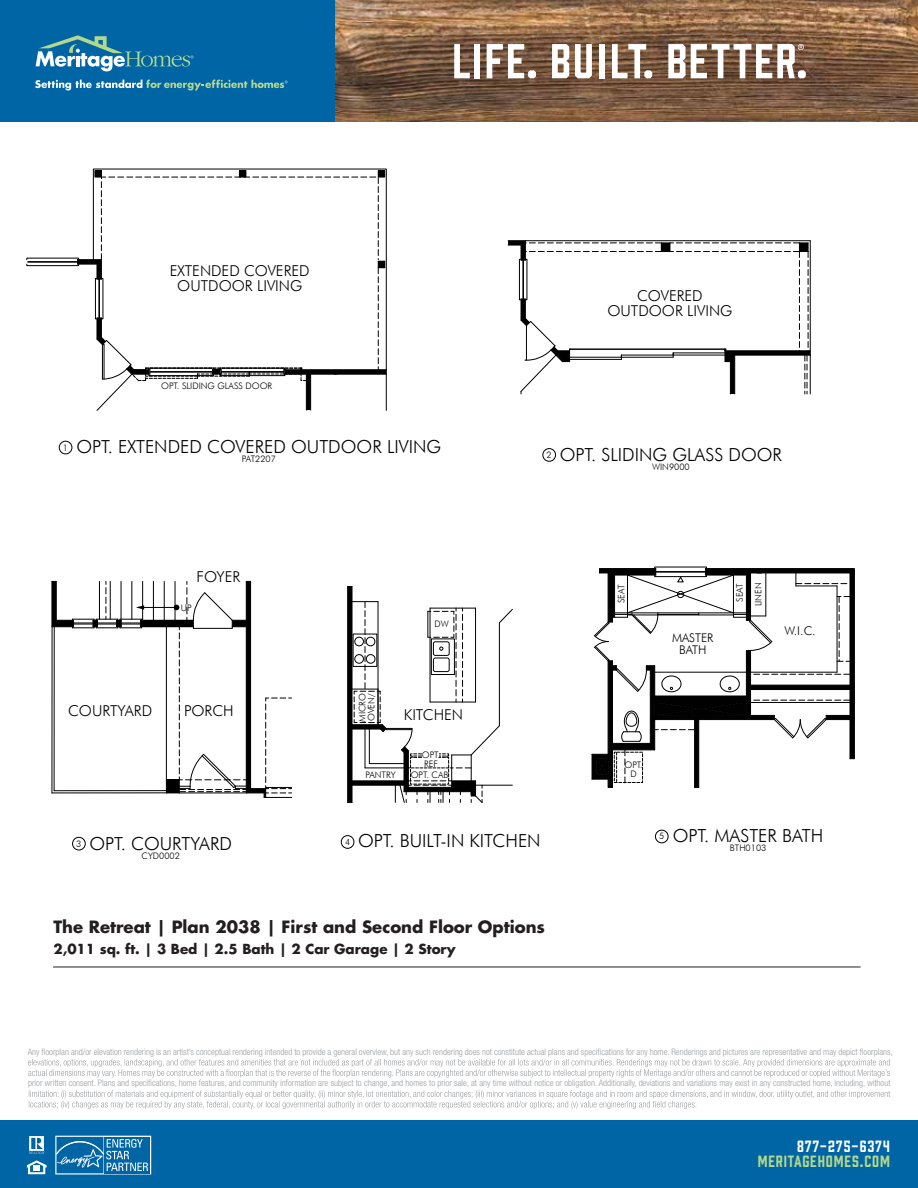
<style>
.page{position:relative;width:918px;height:1188px;background:#fff}
.page>*{position:absolute;margin:0;border:0;box-sizing:border-box;transform-origin:0 0}
.t1{font:300 18px "Futura BT";color:#010101}
.t2{font:700 16.5px "Futura Std";color:#231f20}
.t3{font:300 15px/15px "Futura BT";color:#010101;text-align:center}
.t4{font:15px "Prohibition";letter-spacing:.06em;color:#b4d88b}
.t5{font:15px "Prohibition";letter-spacing:.085em;color:#fff}
.t6{font:700 13.5px "Futura Std";color:#231f20}
.t7{font:300 12px/12px "Futura BT";color:#010101;text-align:center}
.t8{font:300 condensed 9px "Helvetica Neue LT Std";color:#9d9fa2}
.t9{font:300 9px/9px "Futura BT";color:#010101}
</style>
<div class="page">
<img style="left:335px;top:0;width:583px;height:122px">
<div style="left:0;top:0;width:335px;height:122px;background:#0065a4"></div>
<svg style="left:36px;top:35px;width:158px;height:36px"></svg>
<svg style="left:35px;top:79px;width:253px;height:11px"></svg>
<svg style="left:454px;top:44px;width:16px;height:34px"></svg>
<div style="left:475px;top:44px;width:5px;height:34px;background:#fff"></div>
<svg style="left:487px;top:44px;width:49px;height:34px"></svg>
<svg style="left:552px;top:44px;width:17px;height:34px"></svg>
<svg style="left:575px;top:44px;width:17px;height:34px"></svg>
<div style="left:599px;top:44px;width:6px;height:34px;background:#fff"></div>
<svg style="left:612px;top:44px;width:40px;height:34px"></svg>
<svg style="left:668px;top:44px;width:138px;height:34px"></svg>
<div style="left:0;top:1121px;width:918px;height:67px;background:#0065a4"></div>
<svg style="left:27px;top:1160px;width:20px;height:14px"></svg>
<svg style="left:55px;top:1136px;width:96px;height:39px"></svg>
<svg style="left:29px;top:1136px;width:16px;height:18px"></svg>
<hr style="left:53px;top:967px;width:808px;height:1px;background:#231f20">
<svg style="left:28px;top:1059px;width:862px;height:19px"></svg>
<svg style="left:29px;top:1090px;width:861px;height:19px"></svg>
<div style="left:341px;top:835px;width:13px;height:14px;border:1px solid #000;border-radius:50%"></div>
<div style="left:542px;top:448px;width:14px;height:14px;border:1px solid #000;border-radius:50%"></div>
<div style="left:72px;top:837px;width:14px;height:13px;border:1px solid #000;border-radius:50%"></div>
<div style="left:655px;top:830px;width:14px;height:13px;border:1px solid #000;border-radius:50%"></div>
<div style="left:59px;top:441px;width:13px;height:13px;border:1px solid #000;border-radius:50%"></div>
<div style="left:93px;top:169px;width:294px;height:91px;border:1px solid #000"></div>
<div style="left:378px;top:170px;width:7px;height:7px;border:1px solid #000"></div>
<div style="left:95px;top:170px;width:7px;height:7px;border:1px solid #000"></div>
<div style="left:239px;top:170px;width:7px;height:7px;border:1px solid #000"></div>
<div style="left:378px;top:171px;width:7px;height:6px;background:#010101"></div>
<svg style="left:95px;top:171px;width:6px;height:6px"></svg>
<div style="left:239px;top:171px;width:7px;height:6px;background:#010101"></div>
<hr style="left:386px;top:260px;width:1px;height:110px;background:#000">
<hr style="left:386px;top:370px;width:1px;height:40px;background:#000">
<div style="left:26px;top:264px;width:53px;height:2px;border:1px solid #000"></div>
<hr style="left:28px;top:262px;width:50px;height:1px;background:#000">
<hr style="left:28px;top:261px;width:50px;height:1px;background:#000">
<svg style="left:77px;top:259px;width:309px;height:152px"></svg>
<svg style="left:592px;top:568px;width:263px;height:220px"></svg>
<div style="left:140px;top:620px;width:53px;height:7px;background:#000"></div>
<hr style="left:52px;top:792px;width:114px;height:1px;background:#000">
<hr style="left:54px;top:790px;width:112px;height:1px;background:#000">
<hr style="left:153px;top:581px;width:1px;height:39px;background:#000">
<hr style="left:164px;top:581px;width:1px;height:39px;background:#000">
<hr style="left:143px;top:607px;width:34px;height:1px;background:#000">
<hr style="left:52px;top:627px;width:1px;height:166px;background:#000">
<hr style="left:54px;top:627px;width:1px;height:164px;background:#000">
<svg style="left:52px;top:581px;width:92px;height:47px"></svg>
<svg style="left:166px;top:581px;width:126px;height:217px"></svg>
<hr style="left:347px;top:587px;width:1px;height:215px;background:#000">
<svg style="left:348px;top:586px;width:165px;height:217px"></svg>
<svg style="left:508px;top:240px;width:303px;height:154px"></svg>
<div style="left:661px;top:243px;width:9px;height:9px;background:#010101"></div>
<div style="left:799px;top:243px;width:9px;height:9px;background:#010101"></div>
<div style="left:519px;top:259px;width:2px;height:41px;border:1px solid #000"></div>
<hr style="left:523px;top:260px;width:1px;height:39px;background:#000">
<h3 class="t3" style="left:170px;top:263px;width:141px">EXTENDED COVERED<br>OUTDOOR LIVING</h3>
<p class="t9" style="left:161px;top:381px;width:113px">OPT. SLIDING GLASS DOOR</p>
<p class="t9" style="left:63px;top:443px;width:7px">1</p>
<h1 class="t1" style="left:76px;top:436px;width:366px">OPT. EXTENDED COVERED OUTDOOR LIVING</h1>
<p class="t9" style="left:242px;top:455px;width:36px">PAT2207</p>
<h3 class="t3" style="left:607px;top:288px;width:127px">COVERED<br>OUTDOOR LIVING</h3>
<p class="t9" style="left:547px;top:450px;width:7px">2</p>
<h1 class="t1" style="left:560px;top:443px;width:224px">OPT. SLIDING GLASS DOOR</h1>
<p class="t9" style="left:652px;top:462px;width:39px">WIN9000</p>
<h3 class="t3" style="left:197px;top:569px;width:45px">FOYER</h3>
<p class="t9" style="left:181px;top:603px;width:12px">UP</p>
<p class="t9" style="left:435px;top:620px;width:16px">DW</p>
<h3 class="t3" style="left:68px;top:703px;width:86px">COURTYARD</h3>
<h3 class="t3" style="left:184px;top:703px;width:51px">PORCH</h3>
<p class="t9" style="left:358px;top:722px;width:30px;rotate:-90deg">MICRO<br>OVEN/</p>
<h3 class="t3" style="left:404px;top:707px;width:61px">KITCHEN</h3>
<p class="t9" style="left:422px;top:751px;width:20px">OPT.<br>REF</p>
<p class="t9" style="left:365px;top:771px;width:32px">PANTRY</p>
<p class="t9" style="left:411px;top:770px;width:39px">OPT. CAB</p>
<p class="t9" style="left:76px;top:839px;width:7px">3</p>
<h1 class="t1" style="left:89px;top:833px;width:144px">OPT. COURTYARD</h1>
<p class="t9" style="left:142px;top:851px;width:40px">CYD0002</p>
<p class="t9" style="left:345px;top:837px;width:7px">4</p>
<h1 class="t1" style="left:358px;top:829px;width:184px">OPT. BUILT-IN KITCHEN</h1>
<h2 class="t2" style="left:53px;top:916px;width:493px">The Retreat | Plan 2038 | First and Second Floor Options</h2>
<h3 class="t6" style="left:53px;top:940px;width:404px">2,011 sq. ft. | 3 Bed | 2.5 Bath | 2 Car Garage | 2 Story</h3>
<p class="t9" style="left:617px;top:603px;width:20px;rotate:-90deg">SEAT</p>
<p class="t9" style="left:735px;top:602px;width:20px;rotate:-90deg">SEAT</p>
<h3 class="t7" style="left:672px;top:631px;width:43px">MASTER<br>BATH</h3>
<p class="t9" style="left:754px;top:606px;width:25px;rotate:-90deg">LINEN</p>
<h3 class="t7" style="left:785px;top:625px;width:33px">W.I.C.</h3>
<p class="t9" style="left:624px;top:761px;width:20px;text-align:center">OPT.<br>D</p>
<p class="t9" style="left:659px;top:832px;width:7px">5</p>
<h1 class="t1" style="left:673px;top:825px;width:152px">OPT. MASTER BATH</h1>
<p class="t9" style="left:730px;top:843px;width:38px">BTH0103</p>
<p class="t8" style="left:28px;top:1047px;width:867px">Any floorplan and/or elevation rendering is an artist’s conceptual rendering intended to provide a general overview, but any such rendering does not constitute actual plans and specifications for any home. Renderings and pictures are representative and may depict floorplans,</p>
<p class="t8" style="left:28px;top:1078px;width:864px">prior written consent. Plans and specifications, home features, and community information are subject to change, and homes to prior sale, at any time without notice or obligation. Additionally, deviations and variations may exist in any constructed home, including, without</p>
<h3 class="t5" style="left:797px;top:1136px;width:94px">877-275-6374</h3>
<h3 class="t4" style="left:758px;top:1151px;width:134px">MERITAGEHOMES.COM</h3>
</div>
